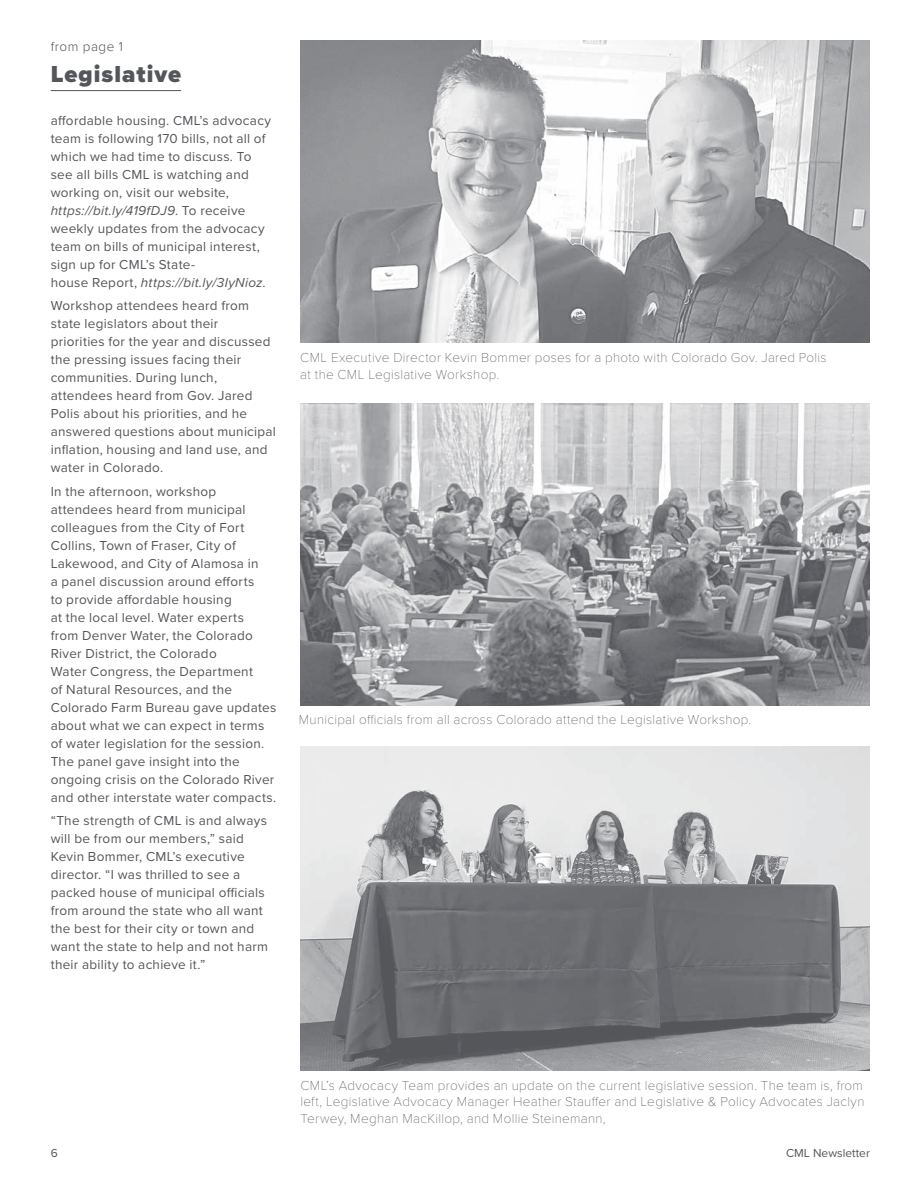
<style>
.page{position:relative;width:918px;height:1188px;background:#fff}
.page>*{position:absolute;margin:0;border:0;box-sizing:border-box;transform-origin:0 0}
.t1{font:900 24px "Proxima Nova";letter-spacing:.045em;color:#54565a}
.t2{font:13.5px/18px "Proxima Nova";letter-spacing:.02em;color:#54565a}
.t3{font:100 13.5px/16.5px "Proxima Nova T";letter-spacing:.02em;color:#54565a}
.t4{font:300 13.5px "Proxima Nova";letter-spacing:.04em;color:#54565a}
.t5{font:12px "Proxima Nova";color:#54565a}
.s1{font-style:italic}
</style>
<div class="page">
<img style="left:300px;top:403px;width:570px;height:303px">
<img style="left:300px;top:747px;width:570px;height:324px">
<img style="left:300px;top:40px;width:570px;height:303px">
<hr style="left:51px;top:90px;width:130px;height:1px;background:#54565a">
<p class="t4" style="left:51px;top:36px;width:74px">from page 1</p>
<h1 class="t1" style="left:51px;top:56px;width:132px">Legislative</h1>
<p class="t2" style="left:51px;top:111px;width:222px">affordable housing. CML’s advocacy team is following 170 bills, not all of which we had time to discuss. To see all bills CML is watching and working on, visit our website, <span class="s1">https://bit.ly/419fDJ9</span>. To receive weekly updates from the advocacy team on bills of municipal interest, sign up for CML’s State-<br>house Report, <span class="s1">https://bit.ly/3IyNioz</span>.</p>
<p class="t2" style="left:51px;top:296px;width:227px">Workshop attendees heard from state legislators about their<br>priorities for the year and discussed the pressing issues facing their communities. During lunch, attendees heard from Gov. Jared<br>Polis about his priorities, and he answered questions about municipal inflation, housing and land use, and water in Colorado.</p>
<p class="t2" style="left:51px;top:482px;width:227px">In the afternoon, workshop attendees heard from municipal colleagues from the City of Fort<br>Collins, Town of Fraser, City of<br>Lakewood, and City of Alamosa in<br>a panel discussion around efforts<br>to provide affordable housing<br>at the local level. Water experts<br>from Denver Water, the Colorado<br>River District, the Colorado<br>Water Congress, the Department<br>of Natural Resources, and the<br>Colorado Farm Bureau gave updates about what we can expect in terms of water legislation for the session.<br>The panel gave insight into the ongoing crisis on the Colorado River and other interstate water compacts.</p>
<p class="t2" style="left:51px;top:811px;width:219px">“The strength of CML is and always will be from our members,” said<br>Kevin Bommer, CML’s executive director. “I was thrilled to see a packed house of municipal officials from around the state who all want the best for their city or town and want the state to help and not harm their ability to achieve it.”</p>
<p class="t3" style="left:300px;top:349px;width:528px">CML Executive Director Kevin Bommer poses for a photo with Colorado Gov. Jared Polis at the CML Legislative Workshop.</p>
<p class="t3" style="left:299px;top:710px;width:454px">Municipal officials from all across Colorado attend the Legislative Workshop.</p>
<p class="t3" style="left:300px;top:1076px;width:566px;text-align:justify">CML’s Advocacy Team provides an update on the current legislative session. The team is, from left, Legislative Advocacy Manager Heather Stauffer and Legislative &amp; Policy Advocates Jaclyn Terwey, Meghan MacKillop, and Mollie Steinemann,</p>
<p class="t5" style="left:51px;top:1144px;width:9px">6</p>
<p class="t5" style="left:786px;top:1144px;width:85px">CML Newsletter</p>
</div>
